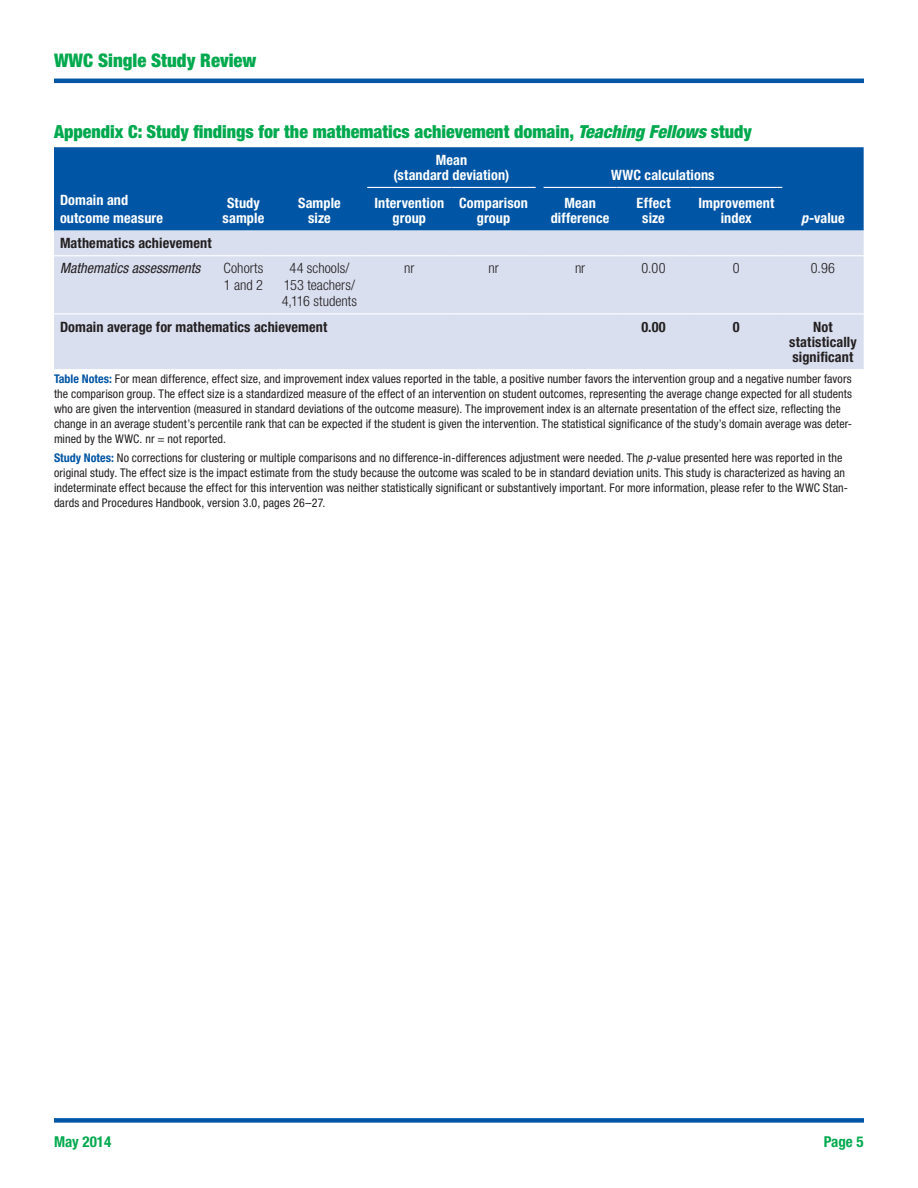
<style>
.page{position:relative;width:918px;height:1188px;background:#fff}
.page>*{position:absolute;margin:0;border:0;box-sizing:border-box;transform-origin:0 0}
.t1{font:900 condensed 18.75px "Helvetica Neue LT Std";color:#00a94e}
.Table_title{font:900 condensed 18px "Helvetica Neue LT Std";color:#00a94e}
.t2{font:700 condensed 15px "Helvetica Neue LT Std";color:#00a94e}
.Table_sub_head-cen{font:700 condensed 14.25px/15px "Helvetica Neue LT Std";letter-spacing:.01em;color:#fff;text-align:center}
.Table_body_text-ce{font:300 condensed 14.25px/16.5px "Helvetica Neue LT Std";letter-spacing:.005em;color:#231f20}
.Table_sub_head-bla{font:700 condensed 14.25px "Helvetica Neue LT Std";letter-spacing:.01em;color:#231f20}
.Table_body_text-ce-2{font:700 condensed 14.25px/15px "Helvetica Neue LT Std";letter-spacing:.01em;color:#231f20;text-align:center}
.Table_sub_head_whi{font:700 condensed 14.25px/18px "Helvetica Neue LT Std";letter-spacing:.01em;color:#fff}
.Table_row_head-ita{font:italic condensed 14.25px "Helvetica Neue LT Std";color:#231f20}
.Table_note{font:condensed 12px/15px "Helvetica Neue LT Std";letter-spacing:.01em;color:#231f20}
.s1{font-style:italic}
.s2{font-weight:700;color:#0155a5}
</style>
<div class="page">
<div style="left:54px;top:1118px;width:810px;height:5px;background:#0155a5"></div>
<hr style="left:54px;top:79px;width:810px;height:4px;background:#0155a5">
<div style="left:54px;top:147px;width:810px;height:84px;background:#0155a5"></div>
<div style="left:54px;top:231px;width:810px;height:138px;background:#d9dfef"></div>
<hr style="left:54px;top:255px;width:161px;height:1px;background:#fff">
<hr style="left:215px;top:255px;width:57px;height:1px;background:#fff">
<hr style="left:272px;top:255px;width:95px;height:1px;background:#fff">
<hr style="left:367px;top:255px;width:84px;height:1px;background:#fff">
<hr style="left:451px;top:255px;width:85px;height:1px;background:#fff">
<hr style="left:544px;top:255px;width:73px;height:1px;background:#fff">
<hr style="left:617px;top:255px;width:73px;height:1px;background:#fff">
<hr style="left:690px;top:255px;width:92px;height:1px;background:#fff">
<hr style="left:782px;top:255px;width:82px;height:1px;background:#fff">
<hr style="left:54px;top:313px;width:161px;height:1px;background:#fff">
<hr style="left:215px;top:313px;width:57px;height:1px;background:#fff">
<hr style="left:272px;top:313px;width:95px;height:1px;background:#fff">
<hr style="left:367px;top:313px;width:84px;height:1px;background:#fff">
<hr style="left:451px;top:313px;width:85px;height:1px;background:#fff">
<hr style="left:544px;top:313px;width:73px;height:1px;background:#fff">
<hr style="left:617px;top:313px;width:73px;height:1px;background:#fff">
<hr style="left:690px;top:313px;width:92px;height:1px;background:#fff">
<hr style="left:782px;top:313px;width:82px;height:1px;background:#fff">
<hr style="left:367px;top:187px;width:84px;height:1px;background:#fff">
<hr style="left:451px;top:187px;width:85px;height:1px;background:#fff">
<hr style="left:544px;top:187px;width:73px;height:1px;background:#fff">
<hr style="left:617px;top:187px;width:73px;height:1px;background:#fff">
<hr style="left:690px;top:187px;width:92px;height:1px;background:#fff">
<h1 class="t1" style="left:54px;top:49px;width:204px">WWC Single Study Review</h1>
<p class="Table_title" style="left:54px;top:121px;width:699px">Appendix C: Study findings for the mathematics achievement domain, <span class="s1">Teaching Fellows</span> study</p>
<p class="Table_sub_head-cen" style="left:394px;top:152px;width:117px">Mean<br>(standard deviation)</p>
<p class="Table_sub_head-cen" style="left:611px;top:167px;width:105px">WWC calculations</p>
<p class="Table_sub_head_whi" style="left:60px;top:191px;width:105px">Domain and outcome measure</p>
<p class="Table_sub_head-cen" style="left:223px;top:195px;width:43px">Study sample</p>
<p class="Table_sub_head-cen" style="left:298px;top:195px;width:44px">Sample size</p>
<p class="Table_sub_head-cen" style="left:374px;top:195px;width:71px">Intervention group</p>
<p class="Table_sub_head-cen" style="left:459px;top:195px;width:70px">Comparison group</p>
<p class="Table_sub_head-cen" style="left:551px;top:195px;width:60px">Mean difference</p>
<p class="Table_sub_head-cen" style="left:637px;top:195px;width:35px">Effect size</p>
<p class="Table_sub_head-cen" style="left:698px;top:195px;width:77px">Improvement index</p>
<p class="Table_sub_head-cen" style="left:801px;top:210px;width:45px"><span class="s1">p</span>-value</p>
<p class="Table_sub_head-bla" style="left:60px;top:235px;width:153px">Mathematics achievement</p>
<p class="Table_row_head-ita" style="left:60px;top:260px;width:142px">Mathematics assessments</p>
<p class="Table_body_text-ce" style="left:223px;top:260px;width:41px">Cohorts<br>1 and 2</p>
<p class="Table_body_text-ce" style="left:282px;top:260px;width:77px;text-align:center">44 schools/<br>153 teachers/<br>4,116 students</p>
<p class="Table_body_text-ce" style="left:404px;top:260px;width:12px">nr</p>
<p class="Table_body_text-ce" style="left:488px;top:260px;width:12px">nr</p>
<p class="Table_body_text-ce" style="left:575px;top:260px;width:12px">nr</p>
<p class="Table_body_text-ce" style="left:642px;top:260px;width:26px">0.00</p>
<p class="Table_body_text-ce" style="left:733px;top:260px;width:8px">0</p>
<p class="Table_body_text-ce" style="left:811px;top:260px;width:26px">0.96</p>
<p class="Table_sub_head-bla" style="left:60px;top:318px;width:269px">Domain average for mathematics achievement</p>
<p class="Table_body_text-ce-2" style="left:641px;top:319px;width:26px">0.00</p>
<p class="Table_body_text-ce-2" style="left:733px;top:319px;width:8px">0</p>
<p class="Table_body_text-ce-2" style="left:789px;top:319px;width:69px">Not statistically significant</p>
<p class="Table_note" style="left:54px;top:371px;width:800px"><span class="s2">Table Notes:</span> For mean difference, effect size, and improvement index values reported in the table, a positive number favors the intervention group and a negative number favors the comparison group. The effect size is a standardized measure of the effect of an intervention on student outcomes, representing the average change expected for all students who are given the intervention (measured in standard deviations of the outcome measure). The improvement index is an alternate presentation of the effect size, reflecting the change in an average student’s percentile rank that can be expected if the student is given the intervention. The statistical significance of the study’s domain average was deter&shy;mined by the WWC. nr = not reported.</p>
<p class="Table_note" style="left:54px;top:451px;width:796px"><span class="s2">Study Notes:</span> No corrections for clustering or multiple comparisons and no difference-in-differences adjustment were needed. The <span class="s1">p</span>-value presented here was reported in the original study. The effect size is the impact estimate from the study because the outcome was scaled to be in standard deviation units. This study is characterized as having an indeterminate effect because the effect for this intervention was neither statistically significant or substantively important. For more information, please refer to the WWC Stan&shy;dards and Procedures Handbook, version 3.0, pages 26–27.</p>
<p class="t2" style="left:54px;top:1132px;width:59px">May 2014</p>
<p class="t2" style="left:824px;top:1132px;width:41px">Page 5</p>
</div>
